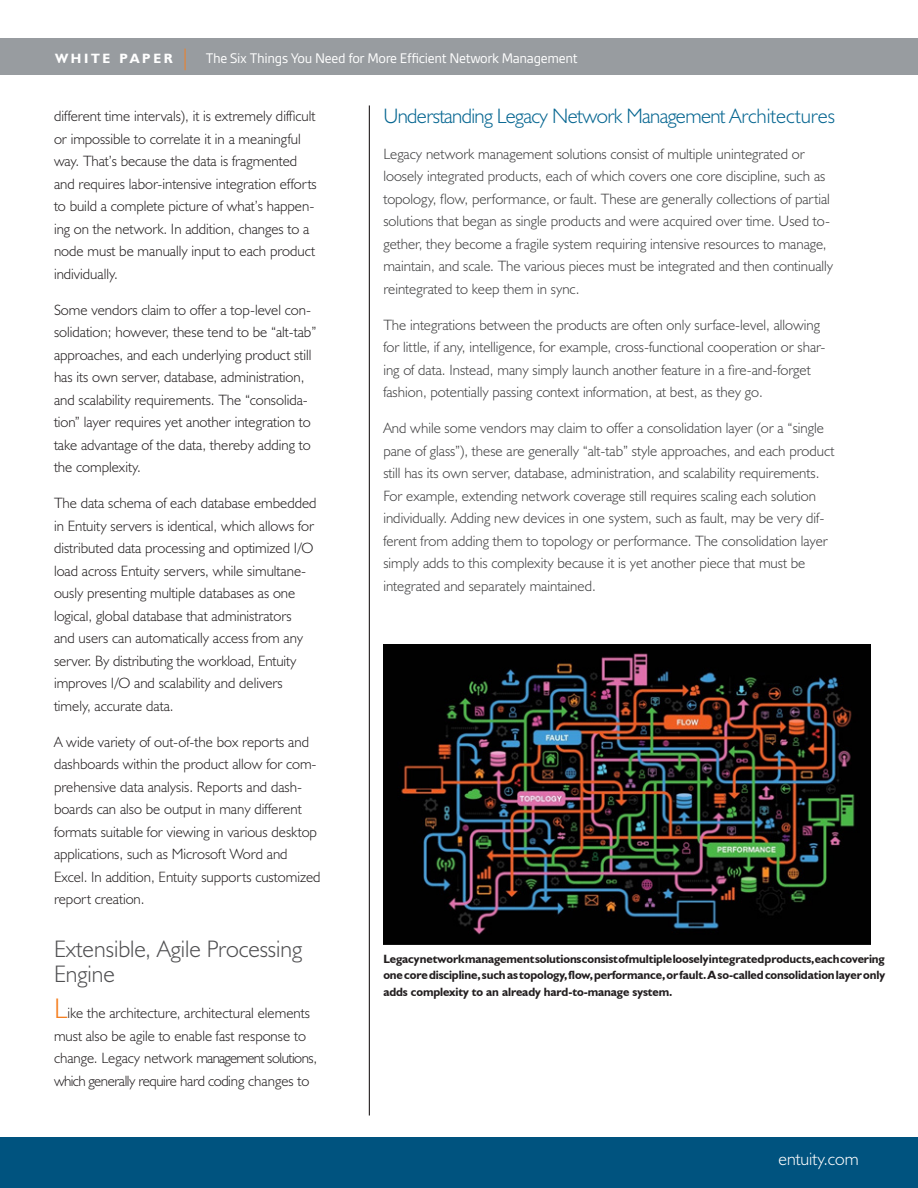
<style>
.page{position:relative;width:918px;height:1188px;background:#fff}
.page>*{position:absolute;margin:0;border:0;box-sizing:border-box;transform-origin:0 0}
.A-Head{font:300 24px/25.5px "Humanist 521 BT";color:#505052}
.B-Head{font:300 21px "Humanist 521 BT";letter-spacing:-.03em;color:#066691}
.t1{font:300 18px "Humanist 521 BT";color:#fff}
.t2{font:300 15px/22.5px "Humanist 521 BT";color:#231f20}
.t3{font:300 15px/22.5px "Humanist 521 BT";color:#3e3e3f}
.t4{font:15px "Gesta";letter-spacing:-.02em;color:#fff}
.t5{font:700 13.5px "Humanist 521 BT";letter-spacing:.2em;color:#fff}
.First_Paragraph{font:700 12px/16.5px "Humanist 521 BT";letter-spacing:-.01em;color:#231f20;text-align:justify}
.s1{font-size:28.5px;color:#f57f21}
</style>
<div class="page">
<div style="left:0;top:1138px;width:918px;height:50px;background:#00537f"></div>
<div style="left:0;top:38px;width:918px;height:37px;background:#989ca0"></div>
<svg style="left:185px;top:49px;width:1px;height:21px"></svg>
<img style="left:383px;top:645px;width:488px;height:300px">
<hr style="left:369px;top:105px;width:1px;height:1011px;background:#231f20">
<p class="t5" style="left:55px;top:50px;width:119px">WHITE PAPER</p>
<p class="t4" style="left:206px;top:50px;width:373px">The Six Things You Need for More Efficient Network Management</p>
<p class="t2" style="left:54px;top:105px;width:264px">different time intervals), it is extremely difficult or impossible to correlate it in a meaningful way. That’s because the data is fragmented and requires labor-intensive integration efforts to build a complete picture of what’s happen&shy;ing on the network. In addition, changes to a node must be manually input to each product individually.</p>
<p class="t2" style="left:54px;top:299px;width:264px">Some vendors claim to offer a top-level con&shy;solidation; however, these tend to be “alt-tab” approaches, and each underlying product still has its own server, database, administration, and scalability requirements. The “consolida&shy;tion” layer requires yet another integration to take advantage of the data, thereby adding to the complexity.</p>
<p class="t2" style="left:54px;top:492px;width:264px">The data schema of each database embedded in Entuity servers is identical, which allows for distributed data processing and optimized I/O load across Entuity servers, while simultane&shy;ously presenting multiple databases as one logical, global database that administrators<br>and users can automatically access from any server. By distributing the workload, Entuity improves I/O and scalability and delivers timely, accurate data.</p>
<p class="t2" style="left:54px;top:731px;width:268px">A wide variety of out-of-the box reports and dashboards within the product allow for com&shy;prehensive data analysis. Reports and dash&shy;boards can also be output in many different formats suitable for viewing in various desktop applications, such as Microsoft Word and Excel. In addition, Entuity supports customized report creation.</p>
<p class="A-Head" style="left:54px;top:936px;width:250px">Extensible, Agile Processing<br>Engine</p>
<p class="t2" style="left:54px;top:1002px;width:265px"><span class="s1">L</span>ike the architecture, architectural elements must also be agile to enable fast response to change. Legacy network management solutions, which generally require hard coding changes to</p>
<p class="B-Head" style="left:383px;top:103px;width:453px">Understanding Legacy Network Management Architectures</p>
<p class="t3" style="left:383px;top:142px;width:451px">Legacy network management solutions consist of multiple unintegrated or loosely integrated products, each of which covers one core discipline, such as topology, flow, performance, or fault. These are generally collections of partial solutions that began as single products and were acquired over time. Used to&shy;gether, they become a fragile system requiring intensive resources to manage, maintain, and scale. The various pieces must be integrated and then continually reintegrated to keep them in sync.</p>
<p class="t3" style="left:383px;top:313px;width:444px">The integrations between the products are often only surface-level, allowing for little, if any, intelligence, for example, cross-functional cooperation or shar&shy;ing of data. Instead, many simply launch another feature in a fire-and-forget fashion, potentially passing context information, at best, as they go.</p>
<p class="t3" style="left:383px;top:417px;width:453px">And while some vendors may claim to offer a consolidation layer (or a “single pane of glass”), these are generally “alt-tab” style approaches, and each product still has its own server, database, administration, and scalability requirements.<br>For example, extending network coverage still requires scaling each solution individually. Adding new devices in one system, such as fault, may be very dif&shy;ferent from adding them to topology or performance. The consolidation layer simply adds to this complexity because it is yet another piece that must be integrated and separately maintained.</p>
<p class="First_Paragraph" style="left:383px;top:950px;width:503px">Legacy network management solutions consist of multiple loosely integrated products, each covering one core discipline, such as topology, flow, performance, or fault. A so-called consolidation layer only adds complexity to an already hard-to-manage system.</p>
<p class="t1" style="left:778px;top:1148px;width:82px">entuity.com</p>
</div>
